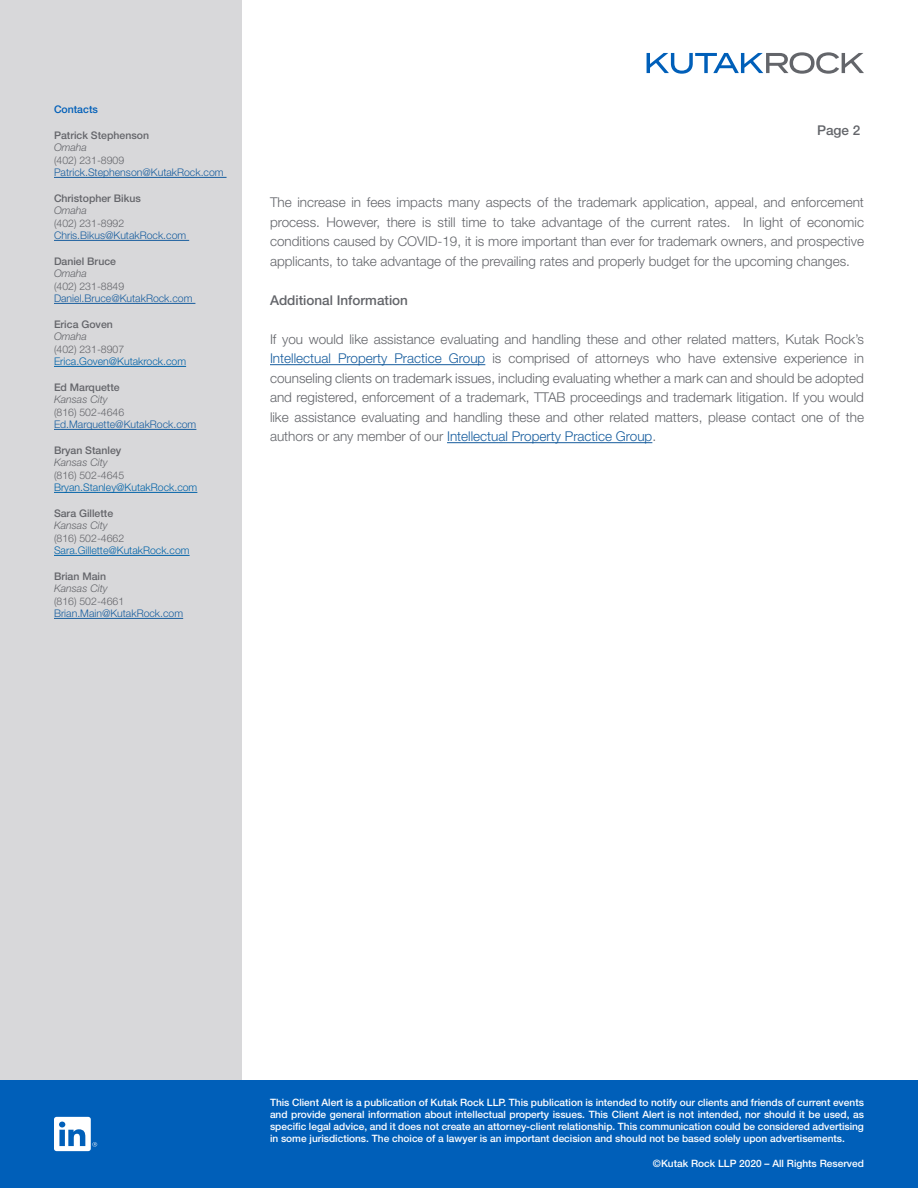
<style>
.page{position:relative;width:918px;height:1188px;background:#fff}
.page>*{position:absolute;margin:0;border:0;box-sizing:border-box;transform-origin:0 0}
.t1{font:300 13.5px/19.5px "Helvetica Neue LT Std";color:#63656a;text-align:justify}
.t2{font:500 13.5px "Helvetica Neue LT Std";color:#63656a}
.t3{font:300 10.5px "Helvetica Neue LT Std";color:#175d9e}
.t4{font:300 10.5px "Helvetica Neue LT Std";color:#64656a}
.t5{font:500 10.5px "Helvetica Neue LT Std";color:#64656a}
.t6{font:300 10.5px "Helvetica Neue LT Std";color:#0163a8}
.t7{font:italic 300 10.5px "Helvetica Neue LT Std";color:#64656a}
.t8{font:500 10.5px "Helvetica Neue LT Std";color:#005fb9}
.t9{font:500 10.2px/12.1px "Helvetica Neue LT Std";color:#fff;text-align:justify}
.s1{color:#175d9e}
</style>
<div class="page">
<svg style="left:647px;top:52px;width:217px;height:22px"></svg>
<div style="left:0;top:0;width:241px;height:1188px;background:#d8d8da"></div>
<div style="left:0;top:1080px;width:918px;height:108px;background:#005fb9"></div>
<svg style="left:92px;top:1142px;width:5px;height:5px"></svg>
<div style="left:54px;top:1117px;width:37px;height:34px;background:#fff;border-radius:3px"></div>
<svg style="left:59px;top:1122px;width:26px;height:24px"></svg>
<hr style="left:54px;top:177px;width:173px;height:1px;background:#175d9e">
<hr style="left:54px;top:240px;width:135px;height:1px;background:#175d9e">
<hr style="left:54px;top:303px;width:141px;height:1px;background:#175d9e">
<hr style="left:54px;top:366px;width:132px;height:1px;background:#0163a8">
<hr style="left:54px;top:429px;width:142px;height:1px;background:#175d9e">
<hr style="left:54px;top:492px;width:143px;height:1px;background:#0163a8">
<hr style="left:54px;top:555px;width:136px;height:1px;background:#0163a8">
<hr style="left:54px;top:618px;width:129px;height:1px;background:#175d9e">
<hr style="left:270px;top:364px;width:215px;height:1px;background:#175d9e">
<hr style="left:447px;top:442px;width:205px;height:1px;background:#175d9e">
<p class="t8" style="left:54px;top:103px;width:45px">Contacts</p>
<p class="t5" style="left:54px;top:129px;width:97px">Patrick Stephenson</p>
<p class="t7" style="left:54px;top:141px;width:35px">Omaha</p>
<p class="t4" style="left:54px;top:154px;width:72px">(402) 231-8909</p>
<p class="t3" style="left:54px;top:166px;width:171px">Patrick.Stephenson@KutakRock.com</p>
<p class="t5" style="left:54px;top:192px;width:88px">Christopher Bikus</p>
<p class="t7" style="left:54px;top:204px;width:35px">Omaha</p>
<p class="t4" style="left:54px;top:217px;width:72px">(402) 231-8992</p>
<p class="t3" style="left:54px;top:229px;width:134px">Chris.Bikus@KutakRock.com</p>
<p class="t5" style="left:54px;top:255px;width:64px">Daniel Bruce</p>
<p class="t7" style="left:54px;top:267px;width:35px">Omaha</p>
<p class="t4" style="left:54px;top:280px;width:72px">(402) 231-8849</p>
<p class="t3" style="left:54px;top:292px;width:140px">Daniel.Bruce@KutakRock.com</p>
<p class="t5" style="left:54px;top:318px;width:60px">Erica Goven</p>
<p class="t7" style="left:54px;top:330px;width:35px">Omaha</p>
<p class="t4" style="left:54px;top:343px;width:72px">(402) 231-8907</p>
<p class="t6" style="left:54px;top:355px;width:134px">Erica.Goven@Kutakrock.com</p>
<p class="t5" style="left:54px;top:381px;width:67px">Ed Marquette</p>
<p class="t7" style="left:54px;top:393px;width:55px">Kansas City</p>
<p class="t4" style="left:54px;top:406px;width:72px">(816) 502-4646</p>
<p class="t3" style="left:54px;top:418px;width:144px">Ed.Marquette@KutakRock.com</p>
<p class="t5" style="left:54px;top:444px;width:69px">Bryan Stanley</p>
<p class="t7" style="left:54px;top:456px;width:55px">Kansas City</p>
<p class="t4" style="left:54px;top:469px;width:72px">(816) 502-4645</p>
<p class="t6" style="left:54px;top:481px;width:145px">Bryan.Stanley@KutakRock.com</p>
<p class="t5" style="left:54px;top:507px;width:61px">Sara Gillette</p>
<p class="t7" style="left:54px;top:519px;width:55px">Kansas City</p>
<p class="t4" style="left:54px;top:532px;width:72px">(816) 502-4662</p>
<p class="t6" style="left:54px;top:544px;width:137px">Sara.Gillette@KutakRock.com</p>
<p class="t5" style="left:54px;top:570px;width:54px">Brian Main</p>
<p class="t7" style="left:54px;top:582px;width:55px">Kansas City</p>
<p class="t4" style="left:54px;top:595px;width:72px">(816) 502-4661</p>
<p class="t3" style="left:54px;top:607px;width:131px">Brian.Main@KutakRock.com</p>
<p class="t2" style="left:817px;top:122px;width:45px">Page 2</p>
<p class="t1" style="left:270px;top:193px;width:596px">The increase in fees impacts many aspects of the trademark application, appeal, and enforcement process. However, there is still time to take advantage of the current rates. In light of economic conditions caused by COVID-19, it is more important than ever for trademark owners, and prospective applicants, to take advantage of the prevailing rates and properly budget for the upcoming changes.</p>
<p class="t2" style="left:270px;top:292px;width:140px">Additional Information</p>
<p class="t1" style="left:270px;top:329px;width:596px">If you would like assistance evaluating and handling these and other related matters, Kutak Rock’s <span class="s1">Intellectual Property Practice Group</span> is comprised of attorneys who have extensive experience in counseling clients on trademark issues, including evaluating whether a mark can and should be adopted and registered, enforcement of a trademark, TTAB proceedings and trademark litigation. If you would like assistance evaluating and handling these and other related matters, please contact one of the authors or any member of our <span class="s1">Intellectual Property Practice Group</span>.</p>
<p class="t9" style="left:270px;top:1096px;width:596px">This Client Alert is a publication of Kutak Rock LLP. This publication is intended to notify our clients and friends of current events and provide general information about intellectual property issues. This Client Alert is not intended, nor should it be used, as specific legal advice, and it does not create an attorney-client relationship. This communication could be considered advertising in some jurisdictions. The choice of a lawyer is an important decision and should not be based solely upon advertisements.</p>
<p class="t9" style="left:653px;top:1157px;width:213px">©Kutak Rock LLP 2020 – All Rights Reserved</p>
</div>
